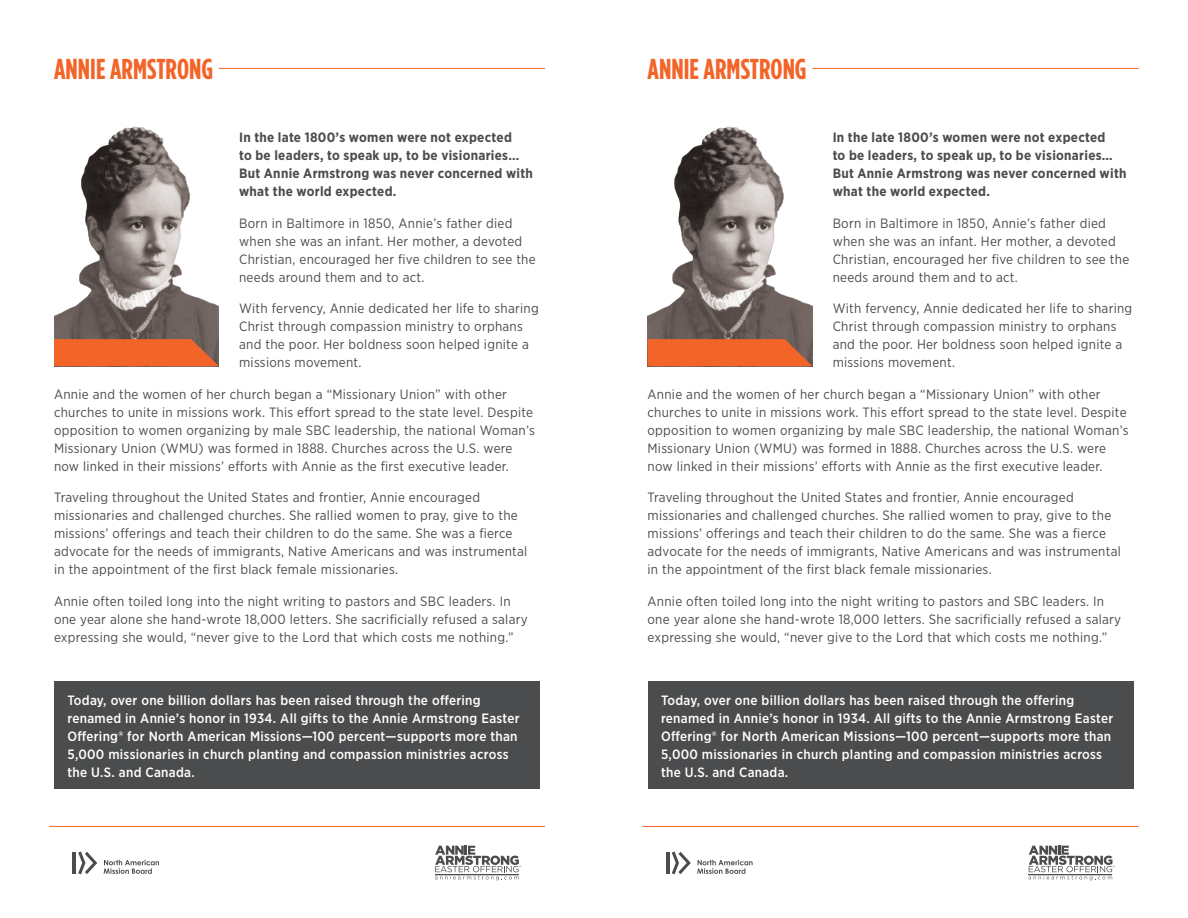
<style>
.page{position:relative;width:1188px;height:918px;background:#fff}
.page>*{position:absolute;margin:0;border:0;box-sizing:border-box;transform-origin:0 0}
.t1{font:700 28.8px "Gotham Condensed";color:#f26428}
.Body{font:13.5px/18px "Gotham Narrow";letter-spacing:.02em;color:#4b4c4d}
.Body-2{font:500 13.5px/18px "Gotham Narrow";letter-spacing:.02em;color:#fff}
.Body-3{font:700 13.5px/18px "Gotham Narrow";letter-spacing:.02em;color:#4b4c4d}
</style>
<div class="page">
<div style="left:54px;top:681px;width:486px;height:108px;background:#4b4c4d"></div>
<div style="left:648px;top:681px;width:486px;height:108px;background:#4b4c4d"></div>
<hr style="left:49px;top:826px;width:496px;height:1px;background:#f26428">
<hr style="left:643px;top:826px;width:496px;height:1px;background:#f26428">
<hr style="left:219px;top:68px;width:326px;height:1px;background:#f26428">
<hr style="left:812px;top:68px;width:327px;height:1px;background:#f26428">
<svg style="left:435px;top:846px;width:86px;height:34px"></svg>
<hr style="left:435px;top:875px;width:84px;height:1px;background:#4b4c4d">
<svg style="left:1028px;top:846px;width:87px;height:34px"></svg>
<hr style="left:1029px;top:875px;width:83px;height:1px;background:#4b4c4d">
<svg style="left:78px;top:851px;width:19px;height:23px"></svg>
<hr style="left:73px;top:852px;width:3px;height:22px;background:#4b4c4d">
<svg style="left:104px;top:860px;width:55px;height:14px"></svg>
<svg style="left:672px;top:851px;width:19px;height:23px"></svg>
<hr style="left:666px;top:852px;width:3px;height:22px;background:#4b4c4d">
<svg style="left:697px;top:860px;width:56px;height:14px"></svg>
<img style="left:54px;top:126px;width:165px;height:213px">
<svg style="left:54px;top:339px;width:165px;height:27px;background:#e6632c"></svg>
<img style="left:648px;top:126px;width:164px;height:213px">
<svg style="left:648px;top:339px;width:164px;height:27px;background:#e6632c"></svg>
<p class="t1" style="left:54px;top:52px;width:161px">ANNIE ARMSTRONG</p>
<p class="t1" style="left:648px;top:52px;width:161px">ANNIE ARMSTRONG</p>
<p class="Body-3" style="left:239px;top:129px;width:295px">In the late 1800’s women were not expected<br>to be leaders, to speak up, to be visionaries… But Annie Armstrong was never concerned with what the world expected.</p>
<p class="Body" style="left:239px;top:214px;width:298px">Born in Baltimore in 1850, Annie’s father died when she was an infant. Her mother, a devoted Christian, encouraged her five children to see the needs around them and to act.</p>
<p class="Body" style="left:239px;top:299px;width:301px">With fervency, Annie dedicated her life to sharing Christ through compassion ministry to orphans and the poor. Her boldness soon helped ignite a missions movement.</p>
<p class="Body" style="left:54px;top:385px;width:482px">Annie and the women of her church began a “Missionary Union” with other churches to unite in missions work. This effort spread to the state level. Despite opposition to women organizing by male SBC leadership, the national Woman’s Missionary Union (WMU) was formed in 1888. Churches across the U.S. were now linked in their missions’ efforts with Annie as the first executive leader.</p>
<p class="Body" style="left:54px;top:488px;width:475px">Traveling throughout the United States and frontier, Annie encouraged missionaries and challenged churches. She rallied women to pray, give to the missions’ offerings and teach their children to do the same. She was a fierce advocate for the needs of immigrants, Native Americans and was instrumental in the appointment of the first black female missionaries.</p>
<p class="Body" style="left:54px;top:592px;width:475px">Annie often toiled long into the night writing to pastors and SBC leaders. In one year alone she hand-wrote 18,000 letters. She sacrificially refused a salary expressing she would, “never give to the Lord that which costs me nothing.”</p>
<p class="Body-2" style="left:68px;top:691px;width:454px">Today, over one billion dollars has been raised through the offering renamed in Annie’s honor in 1934. All gifts to the Annie Armstrong Easter Offering® for North American Missions—100 percent—supports more than 5,000 missionaries in church planting and compassion ministries across the U.S. and Canada.</p>
<p class="Body-3" style="left:833px;top:129px;width:295px">In the late 1800’s women were not expected<br>to be leaders, to speak up, to be visionaries… But Annie Armstrong was never concerned with what the world expected.</p>
<p class="Body" style="left:833px;top:214px;width:298px">Born in Baltimore in 1850, Annie’s father died when she was an infant. Her mother, a devoted Christian, encouraged her five children to see the needs around them and to act.</p>
<p class="Body" style="left:833px;top:299px;width:301px">With fervency, Annie dedicated her life to sharing Christ through compassion ministry to orphans and the poor. Her boldness soon helped ignite a missions movement.</p>
<p class="Body" style="left:648px;top:385px;width:482px">Annie and the women of her church began a “Missionary Union” with other churches to unite in missions work. This effort spread to the state level. Despite opposition to women organizing by male SBC leadership, the national Woman’s Missionary Union (WMU) was formed in 1888. Churches across the U.S. were now linked in their missions’ efforts with Annie as the first executive leader.</p>
<p class="Body" style="left:648px;top:488px;width:475px">Traveling throughout the United States and frontier, Annie encouraged missionaries and challenged churches. She rallied women to pray, give to the missions’ offerings and teach their children to do the same. She was a fierce advocate for the needs of immigrants, Native Americans and was instrumental in the appointment of the first black female missionaries.</p>
<p class="Body" style="left:648px;top:592px;width:475px">Annie often toiled long into the night writing to pastors and SBC leaders. In one year alone she hand-wrote 18,000 letters. She sacrificially refused a salary expressing she would, “never give to the Lord that which costs me nothing.”</p>
<p class="Body-2" style="left:661px;top:691px;width:454px">Today, over one billion dollars has been raised through the offering renamed in Annie’s honor in 1934. All gifts to the Annie Armstrong Easter Offering® for North American Missions—100 percent—supports more than 5,000 missionaries in church planting and compassion ministries across the U.S. and Canada.</p>
</div>
